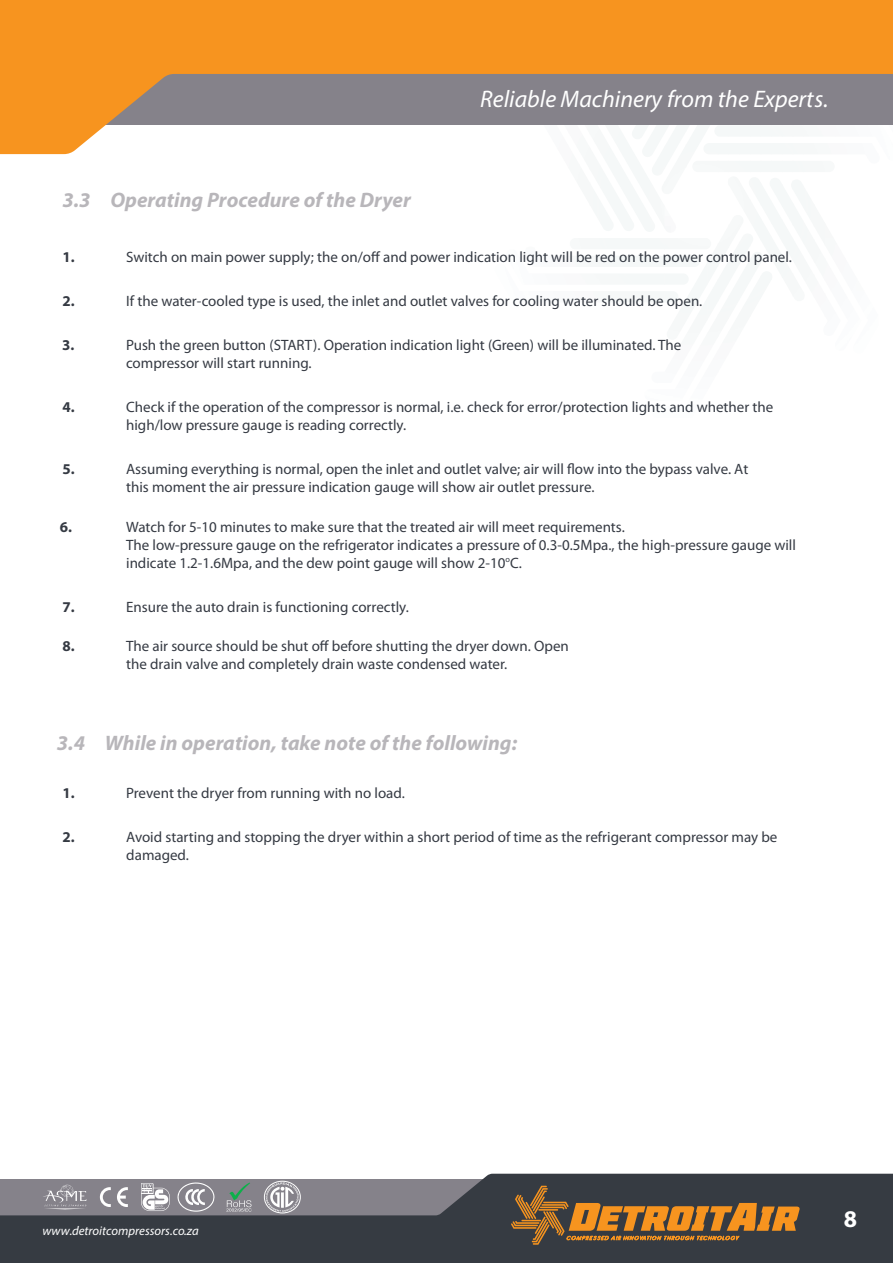
<style>
.page{position:relative;width:893px;height:1263px;background:#fff}
.page>*{position:absolute;margin:0;border:0;box-sizing:border-box;transform-origin:0 0}
.t1{font:italic 24px "Myriad Pro";color:#fff}
.t2{font:700 24px "Myriad Pro";color:#fff}
.Heading_1{font:italic 700 21px "Myriad Pro";color:#b8b6ba}
.Body_Text{font:15px/18px "Myriad Pro";color:#353a43}
.t3{font:700 15px "Myriad Pro";color:#353a43}
.t4{font:italic 12.75px "Myriad Pro";color:#fff}
</style>
<div class="page">
<svg style="left:0;top:1174px;width:893px;height:89px;background:#51545a"></svg>
<svg style="left:42px;top:1185px;width:44px;height:24px"></svg>
<svg style="left:100px;top:1187px;width:11px;height:20px"></svg>
<svg style="left:117px;top:1187px;width:11px;height:20px"></svg>
<svg style="left:141px;top:1183px;width:29px;height:28px"></svg>
<svg style="left:177px;top:1182px;width:38px;height:30px"></svg>
<svg style="left:226px;top:1182px;width:26px;height:29px"></svg>
<svg style="left:266px;top:1182px;width:33px;height:30px"></svg>
<div style="left:264px;top:1181px;width:37px;height:32px;border:1px solid #fff;border-radius:50%"></div>
<svg style="left:511px;top:1186px;width:289px;height:77px;background:#675139"></svg>
<svg style="left:0;top:0;width:893px;height:154px;fill:#f7941f"></svg>
<p class="Heading_1" style="left:62px;top:186px;width:350px">3.3 Operating Procedure of the Dryer</p>
<h1 class="t1" style="left:480px;top:85px;width:350px">Reliable Machinery from the Experts.</h1>
<p class="t3" style="left:62px;top:247px;width:14px">1.</p>
<p class="Body_Text" style="left:126px;top:248px;width:667px">Switch on main power supply; the on/off and power indication light will be red on the power control panel.</p>
<p class="t3" style="left:62px;top:291px;width:14px">2.</p>
<p class="Body_Text" style="left:126px;top:292px;width:578px">If the water-cooled type is used, the inlet and outlet valves for cooling water should be open.</p>
<p class="t3" style="left:62px;top:335px;width:14px">3.</p>
<p class="Body_Text" style="left:126px;top:336px;width:557px">Push the green button (START). Operation indication light (Green) will be illuminated. The compressor will start running.</p>
<p class="t3" style="left:62px;top:397px;width:14px">4.</p>
<p class="Body_Text" style="left:126px;top:398px;width:649px">Check if the operation of the compressor is normal, i.e. check for error/protection lights and whether the high/low pressure gauge is reading correctly.</p>
<p class="t3" style="left:62px;top:459px;width:14px">5.</p>
<p class="Body_Text" style="left:126px;top:460px;width:624px">Assuming everything is normal, open the inlet and outlet valve; air will flow into the bypass valve. At this moment the air pressure indication gauge will show air outlet pressure.</p>
<p class="t3" style="left:60px;top:517px;width:14px">6.</p>
<p class="Body_Text" style="left:126px;top:517px;width:500px">Watch for 5-10 minutes to make sure that the treated air will meet requirements.</p>
<p class="Body_Text" style="left:126px;top:535px;width:671px">The low-pressure gauge on the refrigerator indicates a pressure of 0.3-0.5Mpa., the high-pressure gauge will indicate 1.2-1.6Mpa, and the dew point gauge will show 2-10<sup>o</sup>C.</p>
<p class="t3" style="left:62px;top:597px;width:14px">7.</p>
<p class="Body_Text" style="left:126px;top:597px;width:284px">Ensure the auto drain is functioning correctly.</p>
<p class="t3" style="left:62px;top:636px;width:14px">8.</p>
<p class="Body_Text" style="left:126px;top:637px;width:444px">The air source should be shut off before shutting the dryer down. Open the drain valve and completely drain waste condensed water.</p>
<p class="Heading_1" style="left:57px;top:729px;width:462px">3.4 While in operation, take note of the following:</p>
<p class="t3" style="left:63px;top:783px;width:14px">1.</p>
<p class="Body_Text" style="left:126px;top:783px;width:280px">Prevent the dryer from running with no load.</p>
<p class="t3" style="left:63px;top:827px;width:14px">2.</p>
<p class="Body_Text" style="left:126px;top:827px;width:653px">Avoid starting and stopping the dryer within a short period of time as the refrigerant compressor may be damaged.</p>
<p class="t4" style="left:43px;top:1222px;width:158px">www.detroitcompressors.co.za</p>
<h1 class="t2" style="left:844px;top:1203px;width:15px">8</h1>
</div>
